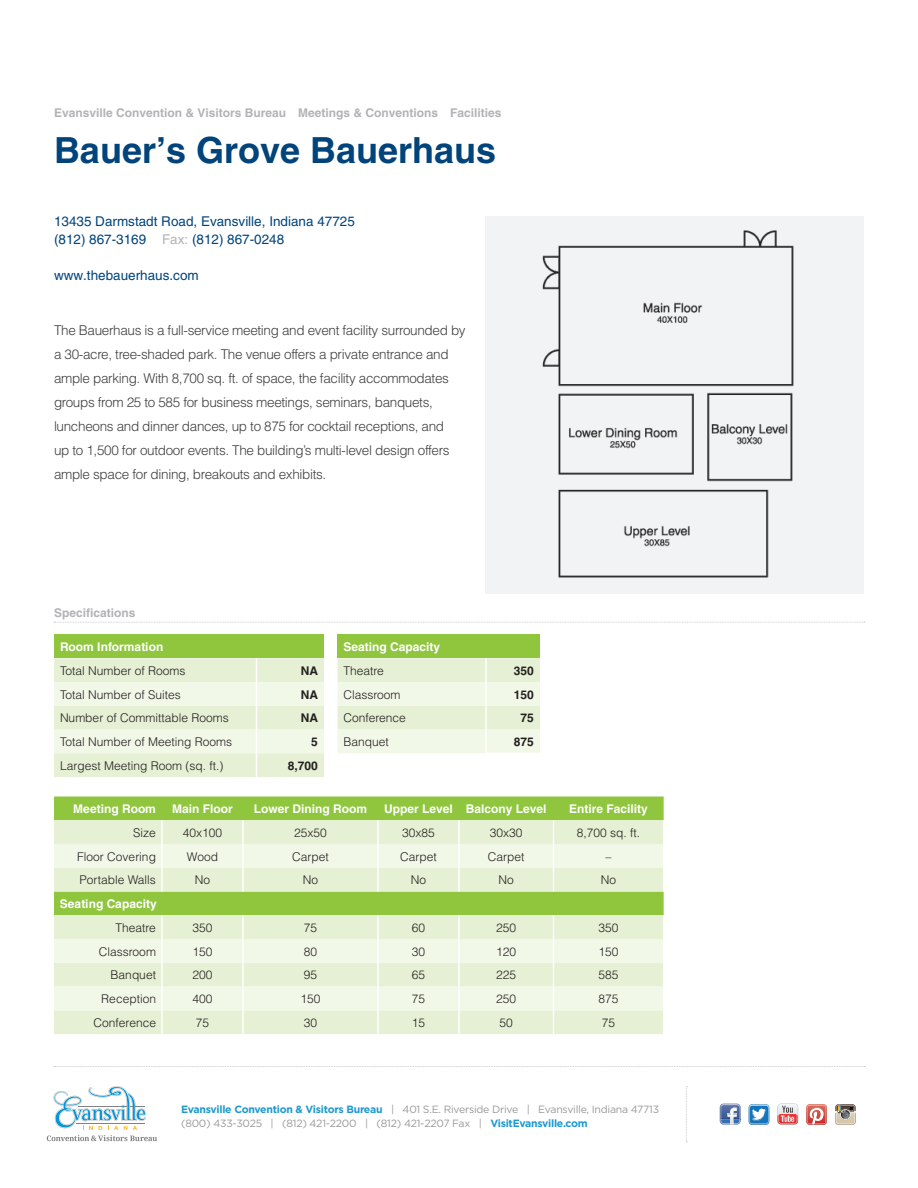
<style>
.page{position:relative;width:918px;height:1188px;background:#fff}
.page>*{position:absolute;margin:0;border:0;box-sizing:border-box;transform-origin:0 0}
.t1{font:700 36px "Helvetica";color:#00447b}
.t2{font:300 13.5px/24px "Helvetica";letter-spacing:-.025em;color:#3e3e3f}
.t3{font:13.5px "Helvetica";color:#00447b}
.t4{font:300 12px "Helvetica";color:#231f20}
.t5{font:700 12px "Helvetica";color:#fff}
.t6{font:700 12px "Helvetica";color:#b2b3b7}
.t7{font:700 12px "Helvetica";color:#231f20}
.t8{font:10.5px "Gotham";letter-spacing:-.025em;color:#999}
.s1{color:#b2b3b7}
.s2{font-weight:700;color:#1d99ce}
</style>
<div class="page">
<div style="left:54px;top:796px;width:610px;height:24px;background:#8fc63e"></div>
<div style="left:54px;top:820px;width:609px;height:214px;background:#e5f0d4"></div>
<svg style="left:54px;top:844px;width:610px;height:166px;background:#deedc7"></svg>
<hr style="left:377px;top:820px;width:2px;height:24px;background:#fff">
<hr style="left:458px;top:820px;width:2px;height:24px;background:#fff">
<hr style="left:377px;top:844px;width:2px;height:24px;background:#fff">
<hr style="left:458px;top:844px;width:2px;height:24px;background:#fff">
<hr style="left:377px;top:868px;width:2px;height:24px;background:#fff">
<hr style="left:458px;top:868px;width:2px;height:24px;background:#fff">
<svg style="left:553px;top:820px;width:1px;height:72px"></svg>
<svg style="left:663px;top:844px;width:1px;height:48px"></svg>
<hr style="left:161px;top:820px;width:2px;height:24px;background:#fff">
<hr style="left:242px;top:820px;width:2px;height:24px;background:#fff">
<hr style="left:161px;top:844px;width:2px;height:24px;background:#fff">
<hr style="left:242px;top:844px;width:2px;height:24px;background:#fff">
<hr style="left:161px;top:868px;width:2px;height:24px;background:#fff">
<hr style="left:242px;top:868px;width:2px;height:24px;background:#fff">
<hr style="left:161px;top:915px;width:2px;height:24px;background:#fff">
<hr style="left:242px;top:915px;width:2px;height:24px;background:#fff">
<hr style="left:161px;top:939px;width:2px;height:24px;background:#fff">
<hr style="left:242px;top:939px;width:2px;height:24px;background:#fff">
<hr style="left:161px;top:963px;width:2px;height:24px;background:#fff">
<hr style="left:242px;top:963px;width:2px;height:24px;background:#fff">
<hr style="left:161px;top:987px;width:2px;height:23px;background:#fff">
<hr style="left:242px;top:987px;width:2px;height:23px;background:#fff">
<hr style="left:161px;top:1010px;width:2px;height:24px;background:#fff">
<hr style="left:242px;top:1010px;width:2px;height:24px;background:#fff">
<hr style="left:377px;top:915px;width:2px;height:24px;background:#fff">
<hr style="left:458px;top:915px;width:2px;height:24px;background:#fff">
<hr style="left:377px;top:939px;width:2px;height:24px;background:#fff">
<hr style="left:458px;top:939px;width:2px;height:24px;background:#fff">
<hr style="left:377px;top:963px;width:2px;height:24px;background:#fff">
<hr style="left:458px;top:963px;width:2px;height:24px;background:#fff">
<hr style="left:377px;top:987px;width:2px;height:23px;background:#fff">
<hr style="left:458px;top:987px;width:2px;height:23px;background:#fff">
<hr style="left:377px;top:1010px;width:2px;height:24px;background:#fff">
<hr style="left:458px;top:1010px;width:2px;height:24px;background:#fff">
<svg style="left:553px;top:915px;width:1px;height:119px"></svg>
<svg style="left:663px;top:915px;width:1px;height:95px"></svg>
<svg style="left:686px;top:1086px;width:1px;height:56px"></svg>
<div style="left:485px;top:216px;width:378px;height:378px;background:#f2f3f4"></div>
<img style="left:542px;top:230px;width:252px;height:348px">
<svg style="left:54px;top:622px;width:811px;height:1px"></svg>
<svg style="left:54px;top:1066px;width:811px;height:1px"></svg>
<div style="left:54px;top:634px;width:270px;height:24px;background:#8fc63e"></div>
<svg style="left:54px;top:658px;width:270px;height:119px;background:#eaf3dc"></svg>
<div style="left:338px;top:634px;width:202px;height:24px;background:#8fc63e"></div>
<svg style="left:338px;top:658px;width:202px;height:95px;background:#ebf4de"></svg>
<hr style="left:485px;top:658px;width:2px;height:24px;background:#fff">
<hr style="left:485px;top:682px;width:2px;height:24px;background:#fff">
<hr style="left:485px;top:706px;width:2px;height:24px;background:#fff">
<hr style="left:485px;top:730px;width:2px;height:23px;background:#fff">
<svg style="left:47px;top:1086px;width:110px;height:55px"></svg>
<svg style="left:835px;top:1104px;width:21px;height:21px"></svg>
<svg style="left:806px;top:1104px;width:21px;height:21px"></svg>
<img style="left:807px;top:1105px;width:19px;height:3px">
<svg style="left:720px;top:1104px;width:21px;height:21px"></svg>
<img style="left:721px;top:1104px;width:19px;height:4px">
<svg style="left:777px;top:1104px;width:21px;height:20px"></svg>
<svg style="left:749px;top:1104px;width:20px;height:21px"></svg>
<p class="t6" style="left:54px;top:106px;width:449px">Evansville Convention &amp; Visitors Bureau Meetings &amp; Conventions Facilities</p>
<p class="t1" style="left:54px;top:128px;width:444px">Bauer’s Grove Bauerhaus</p>
<p class="t3" style="left:54px;top:214px;width:302px">13435 Darmstadt Road, Evansville, Indiana 47725</p>
<p class="t3" style="left:54px;top:232px;width:232px">(812) 867-3169 <span class="s1">Fax:</span> (812) 867-0248</p>
<p class="t3" style="left:54px;top:268px;width:146px">www.thebauerhaus.com</p>
<p class="t2" style="left:54px;top:318px;width:413px">The Bauerhaus is a full-service meeting and event facility surrounded by a 30-acre, tree-shaded park. The venue offers a private entrance and ample parking. With 8,700 sq. ft. of space, the facility accommodates groups from 25 to 585 for business meetings, seminars, banquets, luncheons and dinner dances, up to 875 for cocktail receptions, and<br>up to 1,500 for outdoor events. The building’s multi-level design offers ample space for dining, breakouts and exhibits.</p>
<p class="t6" style="left:54px;top:605px;width:83px">Specifications</p>
<p class="t5" style="left:60px;top:639px;width:105px">Room Information</p>
<p class="t4" style="left:60px;top:663px;width:127px">Total Number of Rooms</p>
<p class="t7" style="left:301px;top:663px;width:19px">NA</p>
<p class="t4" style="left:60px;top:687px;width:122px">Total Number of Suites</p>
<p class="t7" style="left:301px;top:687px;width:19px">NA</p>
<p class="t4" style="left:60px;top:711px;width:170px">Number of Committable Rooms</p>
<p class="t7" style="left:301px;top:711px;width:19px">NA</p>
<p class="t4" style="left:60px;top:734px;width:174px">Total Number of Meeting Rooms</p>
<p class="t7" style="left:311px;top:735px;width:8px">5</p>
<p class="t4" style="left:60px;top:758px;width:165px">Largest Meeting Room (sq. ft.)</p>
<p class="t7" style="left:288px;top:758px;width:32px">8,700</p>
<p class="t5" style="left:344px;top:639px;width:98px">Seating Capacity</p>
<p class="t4" style="left:344px;top:663px;width:42px">Theatre</p>
<p class="t7" style="left:514px;top:663px;width:22px">350</p>
<p class="t4" style="left:344px;top:687px;width:59px">Classroom</p>
<p class="t7" style="left:514px;top:687px;width:22px">150</p>
<p class="t4" style="left:344px;top:711px;width:64px">Conference</p>
<p class="t7" style="left:521px;top:711px;width:15px">75</p>
<p class="t4" style="left:344px;top:734px;width:47px">Banquet</p>
<p class="t7" style="left:514px;top:735px;width:22px">875</p>
<p class="t5" style="left:73px;top:801px;width:84px">Meeting Room</p>
<p class="t5" style="left:172px;top:801px;width:62px">Main Floor</p>
<p class="t5" style="left:254px;top:801px;width:115px">Lower Dining Room</p>
<p class="t5" style="left:384px;top:801px;width:70px">Upper Level</p>
<p class="t5" style="left:466px;top:801px;width:82px">Balcony Level</p>
<p class="t5" style="left:569px;top:801px;width:80px">Entire Facility</p>
<p class="t4" style="left:133px;top:825px;width:24px">Size</p>
<p class="t4" style="left:183px;top:825px;width:41px">40x100</p>
<p class="t4" style="left:294px;top:825px;width:34px">25x50</p>
<p class="t4" style="left:402px;top:825px;width:34px">30x85</p>
<p class="t4" style="left:490px;top:825px;width:34px">30x30</p>
<p class="t4" style="left:577px;top:825px;width:65px">8,700 sq. ft.</p>
<p class="t4" style="left:77px;top:849px;width:80px">Floor Covering</p>
<p class="t4" style="left:187px;top:849px;width:33px">Wood</p>
<p class="t4" style="left:292px;top:849px;width:38px">Carpet</p>
<p class="t4" style="left:400px;top:849px;width:38px">Carpet</p>
<p class="t4" style="left:488px;top:849px;width:38px">Carpet</p>
<p class="t4" style="left:606px;top:849px;width:7px">–</p>
<p class="t4" style="left:80px;top:873px;width:78px">Portable Walls</p>
<p class="t4" style="left:195px;top:873px;width:17px">No</p>
<p class="t4" style="left:303px;top:873px;width:17px">No</p>
<p class="t4" style="left:411px;top:873px;width:17px">No</p>
<p class="t4" style="left:499px;top:873px;width:17px">No</p>
<p class="t4" style="left:601px;top:873px;width:17px">No</p>
<p class="t5" style="left:60px;top:897px;width:98px">Seating Capacity</p>
<p class="t4" style="left:116px;top:920px;width:42px">Theatre</p>
<p class="t4" style="left:192px;top:920px;width:22px">350</p>
<p class="t4" style="left:304px;top:920px;width:15px">75</p>
<p class="t4" style="left:412px;top:920px;width:15px">60</p>
<p class="t4" style="left:496px;top:920px;width:22px">250</p>
<p class="t4" style="left:599px;top:920px;width:22px">350</p>
<p class="t4" style="left:99px;top:944px;width:59px">Classroom</p>
<p class="t4" style="left:192px;top:944px;width:22px">150</p>
<p class="t4" style="left:304px;top:944px;width:15px">80</p>
<p class="t4" style="left:412px;top:944px;width:15px">30</p>
<p class="t4" style="left:496px;top:944px;width:22px">120</p>
<p class="t4" style="left:599px;top:944px;width:22px">150</p>
<p class="t4" style="left:111px;top:968px;width:47px">Banquet</p>
<p class="t4" style="left:193px;top:968px;width:22px">200</p>
<p class="t4" style="left:304px;top:968px;width:15px">95</p>
<p class="t4" style="left:412px;top:968px;width:15px">65</p>
<p class="t4" style="left:496px;top:968px;width:22px">225</p>
<p class="t4" style="left:599px;top:968px;width:22px">585</p>
<p class="t4" style="left:101px;top:991px;width:56px">Reception</p>
<p class="t4" style="left:193px;top:991px;width:22px">400</p>
<p class="t4" style="left:301px;top:991px;width:22px">150</p>
<p class="t4" style="left:412px;top:991px;width:15px">75</p>
<p class="t4" style="left:496px;top:991px;width:22px">250</p>
<p class="t4" style="left:599px;top:991px;width:22px">875</p>
<p class="t4" style="left:94px;top:1015px;width:64px">Conference</p>
<p class="t4" style="left:196px;top:1015px;width:15px">75</p>
<p class="t4" style="left:304px;top:1015px;width:15px">30</p>
<p class="t4" style="left:412px;top:1015px;width:15px">15</p>
<p class="t4" style="left:500px;top:1015px;width:15px">50</p>
<p class="t4" style="left:602px;top:1015px;width:15px">75</p>
<p class="t8" style="left:181px;top:1103px;width:480px"><span class="s2">Evansville Convention &amp; Visitors Bureau</span> | 401 S.E. Riverside Drive | Evansville, Indiana 47713</p>
<p class="t8" style="left:181px;top:1116px;width:408px">(800) 433-3025 | (812) 421-2200 | (812) 421-2207 Fax | <span class="s2">VisitEvansville.com</span></p>
</div>
